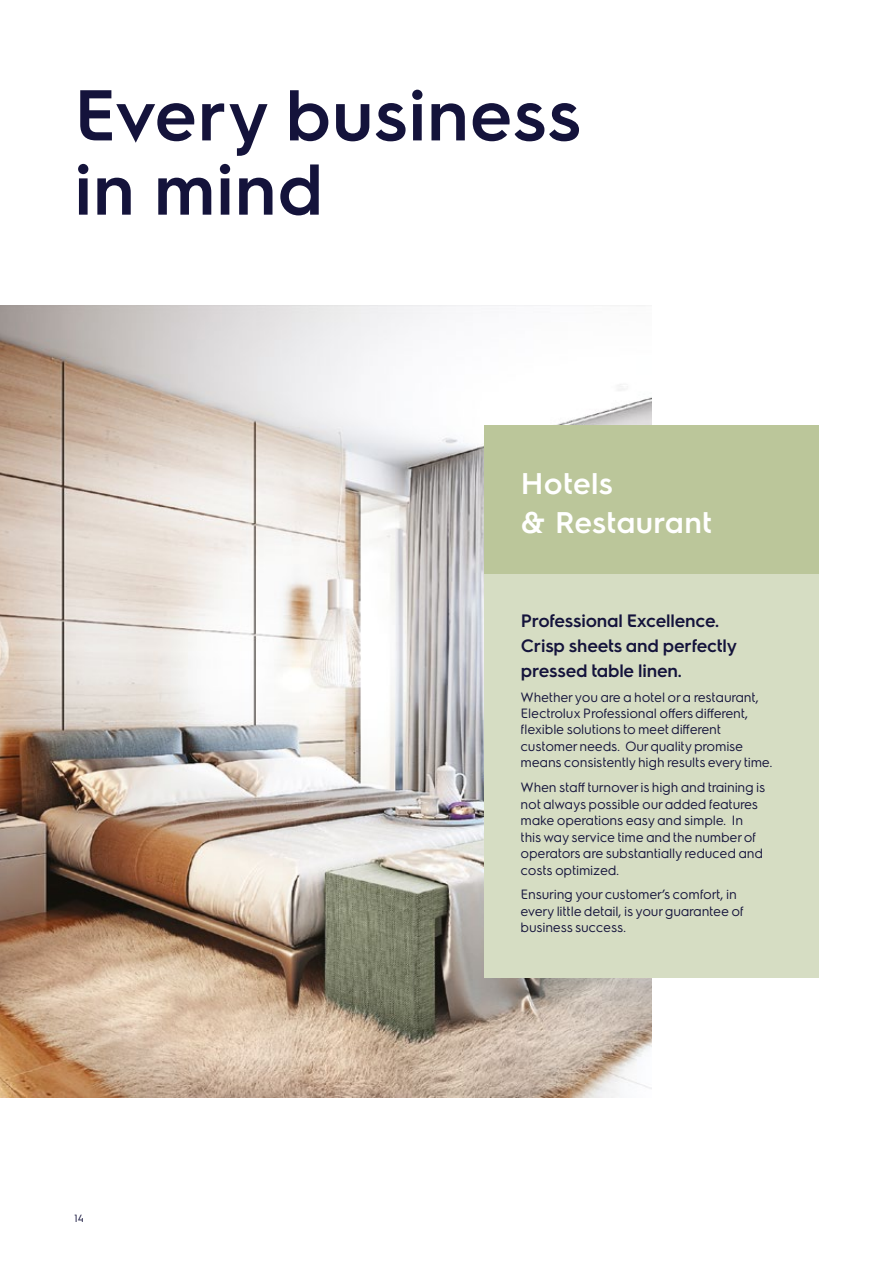
<style>
.page{position:relative;width:893px;height:1263px;background:#fff}
.page>*{position:absolute;margin:0;border:0;box-sizing:border-box;transform-origin:0 0}
.t1{font:600 72px/74.2px "Electrolux Sans";letter-spacing:.01em;color:#14133b}
.t2{font:600 30px/38.5px "Electrolux Sans";letter-spacing:.01em;color:#fff}
.t3{font:600 18px/24.8px "Electrolux Sans";letter-spacing:-.01em;color:#14133b}
.t4{font:13.5px/16.5px "Electrolux Sans";letter-spacing:-.01em;color:#14133b}
.t5{font:10.5px "Electrolux Sans";color:#14133b}
</style>
<div class="page">
<img style="left:0;top:305px;width:651px;height:792px">
<div style="left:484px;top:560px;width:335px;height:418px;background:#d6ddc3"></div>
<div style="left:484px;top:425px;width:335px;height:148px;background:#bbc69a"></div>
<h1 class="t1" style="left:74px;top:73px;width:508px">Every business in mind</h1>
<h2 class="t2" style="left:521px;top:463px;width:192px">Hotels<br>&amp; Restaurant</h2>
<p class="t5" style="left:74px;top:1210px;width:11px">14</p>
<h3 class="t3" style="left:521px;top:607px;width:218px">Professional Excellence.<br>Crisp sheets and perfectly pressed table linen.</h3>
<p class="t4" style="left:521px;top:688px;width:253px">Whether you are a hotel or a restaurant, Electrolux Professional offers different, flexible solutions to meet different customer needs. Our quality promise means consistently high results every time.</p>
<p class="t4" style="left:521px;top:778px;width:246px">When staff turnover is high and training is not always possible our added features make operations easy and simple. In this way service time and the number of operators are substantially reduced and costs optimized.</p>
<p class="t4" style="left:521px;top:886px;width:225px">Ensuring your customer’s comfort, in every little detail, is your guarantee of business success.</p>
</div>
